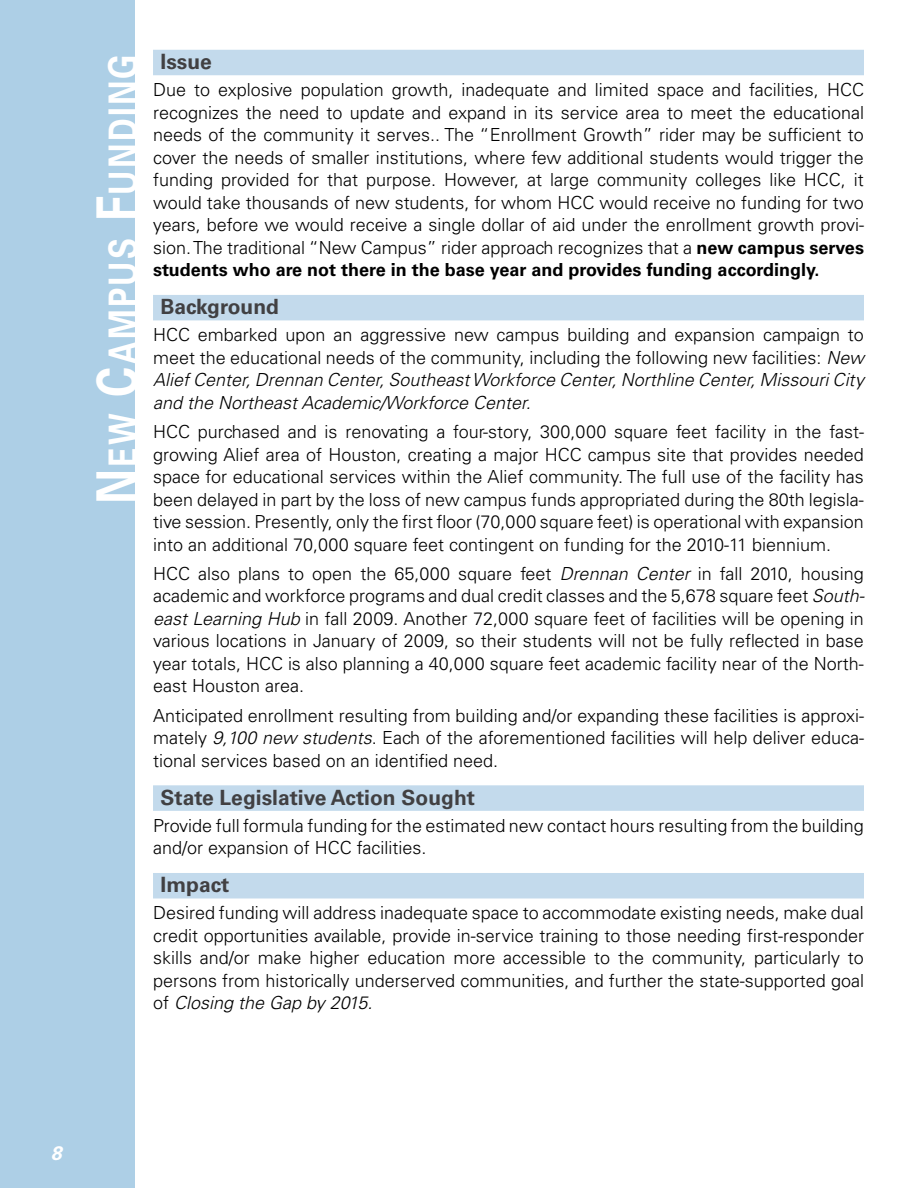
<style>
.page{position:relative;width:918px;height:1188px;background:#fff}
.page>*{position:absolute;margin:0;border:0;box-sizing:border-box;transform-origin:0 0}
.t1{font:700 39.3px "Univers LT Std";letter-spacing:.07em;color:#fff;scale:.8 1}
.t2{font:700 21px "Univers LT Std";color:#414042}
.t3{font:italic 700 19.5px "Univers LT Std";color:#fff}
.t4{font:300 18px/22.5px "Univers LT Std";color:#000;text-align:justify}
.s1{font-size:56.25px}
.s2{font-weight:700}
.s3{font-style:italic}
</style>
<div class="page">
<div style="left:0;top:0;width:134px;height:1188px;background:#adcfe6"></div>
<div style="left:153px;top:50px;width:711px;height:25px;background:#c3daec"></div>
<div style="left:153px;top:295px;width:711px;height:25px;background:#c3daec"></div>
<div style="left:153px;top:785px;width:711px;height:26px;background:#c3daec"></div>
<div style="left:153px;top:873px;width:711px;height:25px;background:#c3daec"></div>
<h1 class="t1" style="left:100px;top:504px;width:564px;rotate:-90deg"><span class="s1">N</span> ew <span class="s1">C</span>ampus <span class="s1">F</span>unding</h1>
<p class="t2" style="left:161px;top:50px;width:53px">Issue</p>
<p class="t4" style="left:153px;top:79px;width:713px">Due to explosive population growth, inadequate and limited space and facilities, HCC recognizes the need to update and expand in its service area to meet the educational needs of the community it serves.. The “Enrollment Growth” rider may be sufficient to cover the needs of smaller institutions, where few additional students would trigger the funding provided for that purpose. However, at large community colleges like HCC, it would take thousands of new students, for whom HCC would receive no funding for two years, before we would receive a single dollar of aid under the enrollment growth provi&shy;sion. The traditional “New Campus” rider approach recognizes that a <span class="s2">new campus serves students who are not there in the base year and provides funding accordingly.</span></p>
<p class="t2" style="left:161px;top:295px;width:120px">Background</p>
<p class="t4" style="left:153px;top:324px;width:712px">HCC embarked upon an aggressive new campus building and expansion campaign to meet the educational needs of the community, including the following new facilities: <span class="s3">New Alief Center, Drennan Center, Southeast Workforce Center, Northline Center, Missouri City and the Northeast Academic/Workforce Center.</span></p>
<p class="t4" style="left:153px;top:421px;width:713px">HCC purchased and is renovating a four-story, 300,000 square feet facility in the fast&shy;growing Alief area of Houston, creating a major HCC campus site that provides needed space for educational services within the Alief community. The full use of the facility has been delayed in part by the loss of new campus funds appropriated during the 80th legisla&shy;tive session. Presently, only the first floor (70,000 square feet) is operational with expansion into an additional 70,000 square feet contingent on funding for the 2010-11 biennium.</p>
<p class="t4" style="left:153px;top:562px;width:713px">HCC also plans to open the 65,000 square feet <span class="s3">Drennan Center</span> in fall 2010, housing academic and workforce programs and dual credit classes and the 5,678 square feet <span class="s3">South&shy;east Learning Hub</span> in fall 2009. Another 72,000 square feet of facilities will be opening in various locations in January of 2009, so their students will not be fully reflected in base year totals, HCC is also planning a 40,000 square feet academic facility near of the North&shy;east Houston area.</p>
<p class="t4" style="left:153px;top:704px;width:713px">Anticipated enrollment resulting from building and/or expanding these facilities is approxi&shy;mately <span class="s3">9,100 new students</span>. Each of the aforementioned facilities will help deliver educa&shy;tional services based on an identified need.</p>
<p class="t2" style="left:161px;top:785px;width:316px">State Legislative Action Sought</p>
<p class="t4" style="left:153px;top:814px;width:712px">Provide full formula funding for the estimated new contact hours resulting from the building and/or expansion of HCC facilities.</p>
<p class="t2" style="left:161px;top:873px;width:70px">Impact</p>
<p class="t4" style="left:153px;top:902px;width:713px">Desired funding will address inadequate space to accommodate existing needs, make dual credit opportunities available, provide in-service training to those needing first-responder skills and/or make higher education more accessible to the community, particularly to persons from historically underserved communities, and further the state-supported goal of <span class="s3">Closing the Gap by 2015.</span></p>
<p class="t3" style="left:51px;top:1141px;width:12px">8</p>
</div>
